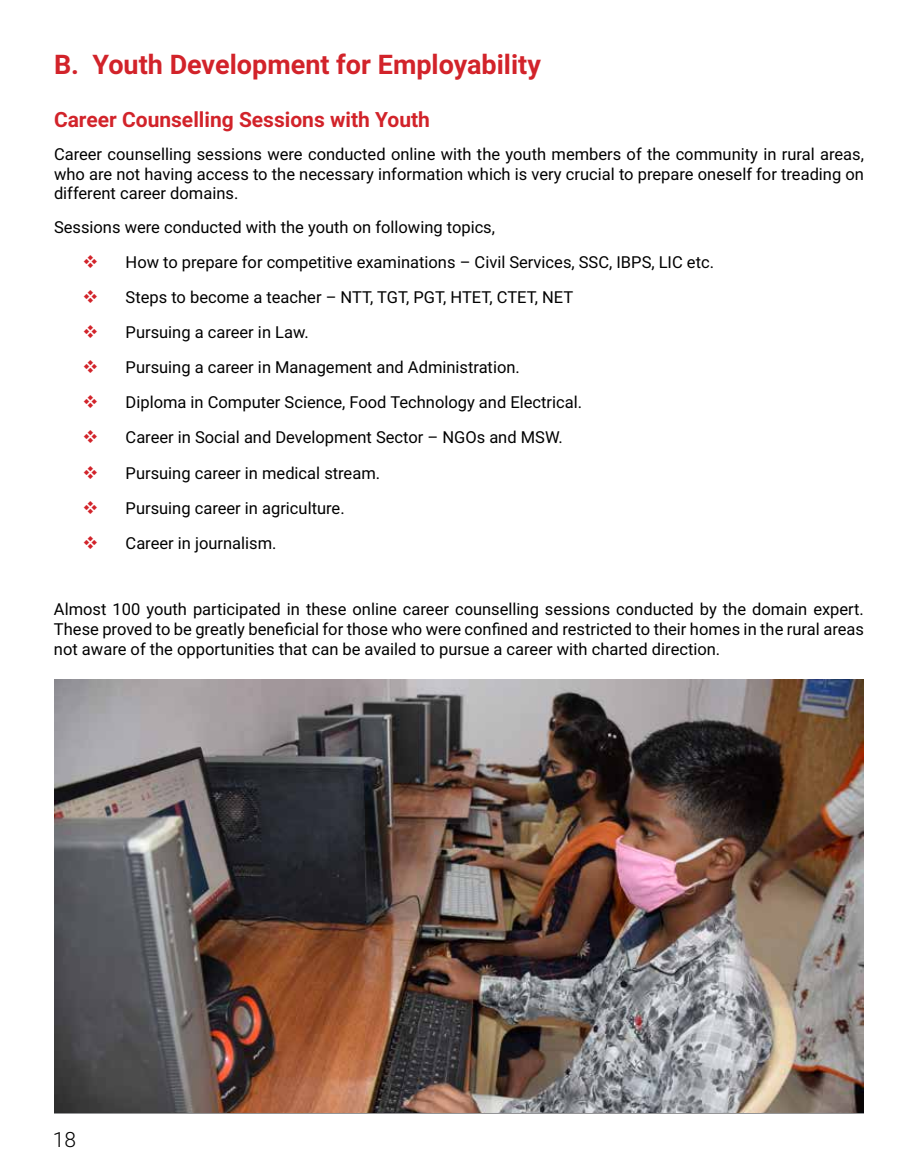
<style>
.page{position:relative;width:918px;height:1167px;background:#fff}
.page>*{position:absolute;margin:0;border:0;box-sizing:border-box;transform-origin:0 0}
.t1{font:700 27px "Roboto";color:#d2232a}
.t2{font:700 21px "Roboto";color:#d2232a}
.t3{font:300 21px "Roboto";color:#000}
.t4{font:16.5px/19.8px "Roboto";color:#000;text-align:justify}
.s1{color:#d2232a}
</style>
<div class="page">
<hr style="left:54px;top:1112px;width:810px;height:1px;background:#6d6e71">
<img style="left:54px;top:680px;width:810px;height:432px">
<h1 class="t1" style="left:54px;top:46px;width:488px">B. Youth Development for Employability</h1>
<p class="t2" style="left:54px;top:104px;width:377px">Career Counselling Sessions with Youth</p>
<p class="t4" style="left:54px;top:143px;width:812px">Career counselling sessions were conducted online with the youth members of the community in rural areas, who are not having access to the necessary information which is very crucial to prepare oneself for treading on different career domains.</p>
<p class="t4" style="left:54px;top:216px;width:443px">Sessions were conducted with the youth on following topics,</p>
<p class="t4" style="left:82px;top:251px;width:633px"><span class="s1">❖</span> How to prepare for competitive examinations – Civil Services, SSC, IBPS, LIC etc.</p>
<p class="t4" style="left:82px;top:286px;width:492px"><span class="s1">❖</span> Steps to become a teacher – NTT, TGT, PGT, HTET, CTET, NET</p>
<p class="t4" style="left:82px;top:322px;width:228px"><span class="s1">❖</span> Pursuing a career in Law.</p>
<p class="t4" style="left:82px;top:357px;width:439px"><span class="s1">❖</span> Pursuing a career in Management and Administration.</p>
<p class="t4" style="left:82px;top:392px;width:501px"><span class="s1">❖</span> Diploma in Computer Science, Food Technology and Electrical.</p>
<p class="t4" style="left:82px;top:427px;width:482px"><span class="s1">❖</span> Career in Social and Development Sector – NGOs and MSW.</p>
<p class="t4" style="left:82px;top:462px;width:299px"><span class="s1">❖</span> Pursuing career in medical stream.</p>
<p class="t4" style="left:82px;top:497px;width:264px"><span class="s1">❖</span> Pursuing career in agriculture.</p>
<p class="t4" style="left:82px;top:532px;width:196px"><span class="s1">❖</span> Career in journalism.</p>
<p class="t4" style="left:54px;top:599px;width:812px">Almost 100 youth participated in these online career counselling sessions conducted by the domain expert.<br>These proved to be greatly beneficial for those who were confined and restricted to their homes in the rural areas not aware of the opportunities that can be availed to pursue a career with charted direction.</p>
<p class="t3" style="left:53px;top:1124px;width:25px">18</p>
</div>
